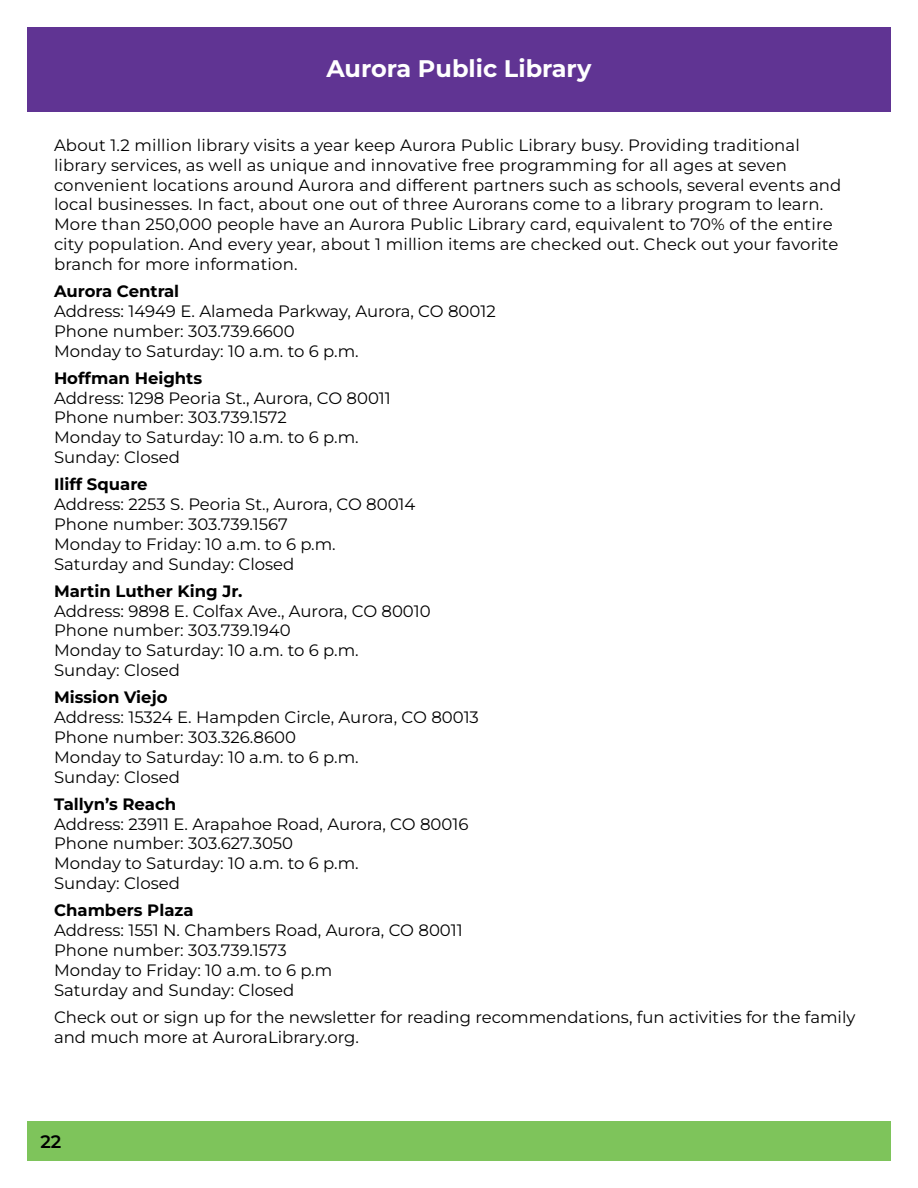
<style>
.page{position:relative;width:918px;height:1188px;background:#fff}
.page>*{position:absolute;margin:0;border:0;box-sizing:border-box;transform-origin:0 0}
.t1{font:700 24px "Montserrat";color:#fff}
.t2{font:600 18px "Montserrat";color:#000}
.t3{font:16.5px/19.8px "Montserrat";color:#000}
.t4{font:700 16.5px "Montserrat";color:#000}
</style>
<div class="page">
<div style="left:27px;top:1121px;width:864px;height:40px;background:#7ec45b"></div>
<div style="left:27px;top:27px;width:864px;height:84px;background:#603493"></div>
<h1 class="t1" style="left:326px;top:53px;width:267px">Aurora Public Library</h1>
<p class="t3" style="left:54px;top:135px;width:789px">About 1.2 million library visits a year keep Aurora Public Library busy. Providing traditional library services, as well as unique and innovative free programming for all ages at seven convenient locations around Aurora and different partners such as schools, several events and local businesses. In fact, about one out of three Aurorans come to a library program to learn.<br>More than 250,000 people have an Aurora Public Library card, equivalent to 70% of the entire city population. And every year, about 1 million items are checked out. Check out your favorite branch for more information.</p>
<h2 class="t4" style="left:54px;top:280px;width:127px">Aurora Central</h2>
<p class="t3" style="left:54px;top:301px;width:443px">Address: 14949 E. Alameda Parkway, Aurora, CO 80012</p>
<p class="t3" style="left:54px;top:321px;width:242px">Phone number: 303.739.6600</p>
<p class="t3" style="left:54px;top:340px;width:306px">Monday to Saturday: 10 a.m. to 6 p.m.</p>
<h2 class="t4" style="left:54px;top:367px;width:150px">Hoffman Heights</h2>
<p class="t3" style="left:54px;top:387px;width:338px">Address: 1298 Peoria St., Aurora, CO 80011</p>
<p class="t3" style="left:54px;top:407px;width:234px">Phone number: 303.739.1572</p>
<p class="t3" style="left:54px;top:427px;width:306px">Monday to Saturday: 10 a.m. to 6 p.m.</p>
<p class="t3" style="left:54px;top:447px;width:127px">Sunday: Closed</p>
<h2 class="t4" style="left:54px;top:474px;width:95px">Iliff Square</h2>
<p class="t3" style="left:54px;top:494px;width:363px">Address: 2253 S. Peoria St., Aurora, CO 80014</p>
<p class="t3" style="left:54px;top:514px;width:235px">Phone number: 303.739.1567</p>
<p class="t3" style="left:54px;top:534px;width:283px">Monday to Friday: 10 a.m. to 6 p.m.</p>
<p class="t3" style="left:54px;top:553px;width:242px">Saturday and Sunday: Closed</p>
<h2 class="t4" style="left:54px;top:580px;width:190px">Martin Luther King Jr.</h2>
<p class="t3" style="left:54px;top:600px;width:378px">Address: 9898 E. Colfax Ave., Aurora, CO 80010</p>
<p class="t3" style="left:54px;top:620px;width:238px">Phone number: 303.739.1940</p>
<p class="t3" style="left:54px;top:640px;width:306px">Monday to Saturday: 10 a.m. to 6 p.m.</p>
<p class="t3" style="left:54px;top:660px;width:127px">Sunday: Closed</p>
<h2 class="t4" style="left:54px;top:687px;width:115px">Mission Viejo</h2>
<p class="t3" style="left:54px;top:707px;width:426px">Address: 15324 E. Hampden Circle, Aurora, CO 80013</p>
<p class="t3" style="left:54px;top:727px;width:244px">Phone number: 303.326.8600</p>
<p class="t3" style="left:54px;top:747px;width:306px">Monday to Saturday: 10 a.m. to 6 p.m.</p>
<p class="t3" style="left:54px;top:766px;width:127px">Sunday: Closed</p>
<h2 class="t4" style="left:54px;top:793px;width:124px">Tallyn’s Reach</h2>
<p class="t3" style="left:54px;top:813px;width:416px">Address: 23911 E. Arapahoe Road, Aurora, CO 80016</p>
<p class="t3" style="left:54px;top:833px;width:241px">Phone number: 303.627.3050</p>
<p class="t3" style="left:54px;top:853px;width:306px">Monday to Saturday: 10 a.m. to 6 p.m.</p>
<p class="t3" style="left:54px;top:873px;width:127px">Sunday: Closed</p>
<h2 class="t4" style="left:54px;top:900px;width:141px">Chambers Plaza</h2>
<p class="t3" style="left:54px;top:920px;width:410px">Address: 1551 N. Chambers Road, Aurora, CO 80011</p>
<p class="t3" style="left:54px;top:940px;width:234px">Phone number: 303.739.1573</p>
<p class="t3" style="left:54px;top:960px;width:280px">Monday to Friday: 10 a.m. to 6 p.m</p>
<p class="t3" style="left:54px;top:979px;width:242px">Saturday and Sunday: Closed</p>
<p class="t3" style="left:54px;top:1007px;width:803px">Check out or sign up for the newsletter for reading recommendations, fun activities for the family and much more at AuroraLibrary.org.</p>
<p class="t2" style="left:40px;top:1129px;width:22px">22</p>
</div>
